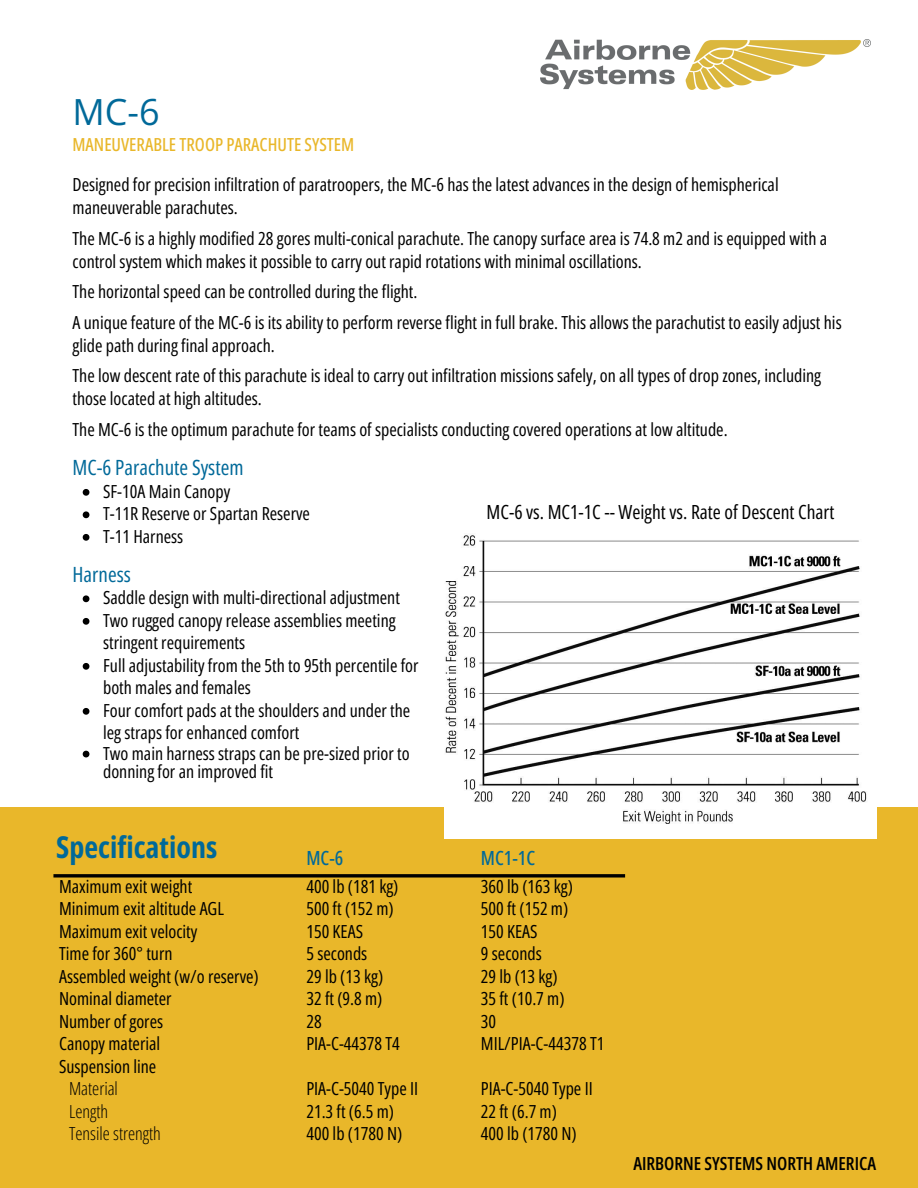
<style>
.page{position:relative;width:918px;height:1188px;background:#fff}
.page>*{position:absolute;margin:0;border:0;box-sizing:border-box;transform-origin:0 0}
.t1{font:36px "Open Sans";color:#006999}
.t2{font:700 30px "Open Sans Condensed";color:#006999}
.t3{font:21px "Open Sans Condensed";color:#006999}
.t4{font:19.5px "Open Sans Condensed";color:#000}
.t5{font:500 19.5px "Open Sans Condensed";color:#006999}
.t6{font:18px/23px "Open Sans Condensed";color:#000}
.t7{font:500 18px "Open Sans Condensed";color:#e9b72a}
.t8{font:300 18px "Open Sans Condensed";color:#000}
.t9{font:600 18px "Open Sans Condensed";color:#000}
</style>
<div class="page">
<div style="left:0;top:808px;width:918px;height:380px;background:#e9b72a"></div>
<img style="left:541px;top:40px;width:329px;height:49px">
<svg style="left:53px;top:874px;width:572px;height:4px;background:#241c06"></svg>
<svg style="left:83px;top:489px;width:6px;height:7px"></svg>
<svg style="left:83px;top:511px;width:6px;height:7px"></svg>
<svg style="left:83px;top:534px;width:6px;height:7px"></svg>
<svg style="left:83px;top:595px;width:6px;height:7px"></svg>
<svg style="left:83px;top:618px;width:6px;height:7px"></svg>
<svg style="left:83px;top:663px;width:6px;height:7px"></svg>
<svg style="left:83px;top:708px;width:6px;height:7px"></svg>
<svg style="left:83px;top:751px;width:6px;height:6px"></svg>
<img style="left:445px;top:535px;width:432px;height:304px">
<h1 class="t1" style="left:73px;top:87px;width:89px">MC-6</h1>
<h5 class="t7" style="left:73px;top:132px;width:283px">MANEUVERABLE TROOP PARACHUTE SYSTEM</h5>
<p class="t6" style="left:73px;top:173px;width:708px">Designed for precision infiltration of paratroopers, the MC-6 has the latest advances in the design of hemispherical maneuverable parachutes.</p>
<p class="t6" style="left:73px;top:226px;width:756px">The MC-6 is a highly modified 28 gores multi-conical parachute. The canopy surface area is 74.8 m2 and is equipped with a control system which makes it possible to carry out rapid rotations with minimal oscillations.</p>
<p class="t6" style="left:73px;top:280px;width:346px">The horizontal speed can be controlled during the flight.</p>
<p class="t6" style="left:73px;top:310px;width:771px">A unique feature of the MC-6 is its ability to perform reverse flight in full brake. This allows the parachutist to easily adjust his glide path during final approach.</p>
<p class="t6" style="left:73px;top:364px;width:750px">The low descent rate of this parachute is ideal to carry out infiltration missions safely, on all types of drop zones, including those located at high altitudes.</p>
<p class="t6" style="left:73px;top:417px;width:657px">The MC-6 is the optimum parachute for teams of specialists conducting covered operations at low altitude.</p>
<h4 class="t3" style="left:73px;top:453px;width:172px">MC-6 Parachute System</h4>
<p class="t6" style="left:103px;top:479px;width:129px">SF-10A Main Canopy</p>
<p class="t6" style="left:103px;top:502px;width:208px">T-11R Reserve or Spartan Reserve</p>
<p class="t6" style="left:103px;top:524px;width:82px">T-11 Harness</p>
<p class="t4" style="left:487px;top:499px;width:349px">MC-6 vs. MC1-1C -- Weight vs. Rate of Descent Chart</p>
<p class="t3" style="left:73px;top:559px;width:60px">Harness</p>
<p class="t6" style="left:103px;top:586px;width:298px">Saddle design with multi-directional adjustment</p>
<p class="t6" style="left:103px;top:609px;width:294px;line-height:22.5px">Two rugged canopy release assemblies meeting stringent requirements</p>
<p class="t6" style="left:103px;top:654px;width:317px;line-height:22.5px">Full adjustability from the 5th to 95th percentile for both males and females</p>
<p class="t6" style="left:103px;top:699px;width:309px;line-height:22.5px">Four comfort pads at the shoulders and under the leg straps for enhanced comfort</p>
<p class="t6" style="left:103px;top:744px;width:308px;line-height:18px">Two main harness straps can be pre-sized prior to donning for an improved fit</p>
<p class="t2" style="left:56px;top:826px;width:162px">Specifications</p>
<p class="t6" style="left:59px;top:874px;width:135px">Maximum exit weight</p>
<h4 class="t6" style="left:59px;top:897px;width:166px">Minimum exit altitude AGL</h4>
<p class="t6" style="left:59px;top:919px;width:140px">Maximum exit velocity</p>
<p class="t6" style="left:59px;top:942px;width:115px">Time for 360° turn</p>
<p class="t6" style="left:59px;top:964px;width:201px">Assembled weight (w/o reserve)</p>
<p class="t6" style="left:59px;top:987px;width:114px">Nominal diameter</p>
<p class="t6" style="left:59px;top:1009px;width:106px">Number of gores</p>
<h2 class="t6" style="left:59px;top:1032px;width:103px">Canopy material</h2>
<h3 class="t6" style="left:59px;top:1054px;width:99px">Suspension line</h3>
<p class="t8" style="left:69px;top:1076px;width:50px">Material</p>
<p class="t8" style="left:69px;top:1099px;width:41px">Length</p>
<p class="t8" style="left:69px;top:1121px;width:93px">Tensile strength</p>
<p class="t5" style="left:306px;top:845px;width:38px">MC-6</p>
<p class="t5" style="left:481px;top:845px;width:56px">MC1-1C</p>
<p class="t6" style="left:481px;top:874px;width:94px">360 lb (163 kg)</p>
<p class="t6" style="left:481px;top:897px;width:89px">500 ft (152 m)</p>
<p class="t6" style="left:481px;top:919px;width:58px">150 KEAS</p>
<p class="t6" style="left:481px;top:942px;width:62px">9 seconds</p>
<p class="t6" style="left:481px;top:964px;width:78px">29 lb (13 kg)</p>
<p class="t6" style="left:481px;top:987px;width:85px">35 ft (10.7 m)</p>
<p class="t6" style="left:481px;top:1009px;width:17px">30</p>
<p class="t6" style="left:481px;top:1032px;width:125px">MIL/PIA-C-44378 T1</p>
<p class="t6" style="left:481px;top:1077px;width:113px">PIA-C-5040 Type II</p>
<p class="t6" style="left:481px;top:1099px;width:78px">22 ft (6.7 m)</p>
<p class="t6" style="left:481px;top:1122px;width:97px">400 lb (1780 N)</p>
<p class="t6" style="left:306px;top:874px;width:94px">400 lb (181 kg)</p>
<p class="t6" style="left:306px;top:897px;width:89px">500 ft (152 m)</p>
<h3 class="t6" style="left:306px;top:919px;width:58px">150 KEAS</h3>
<p class="t6" style="left:306px;top:942px;width:62px">5 seconds</p>
<p class="t6" style="left:306px;top:964px;width:78px">29 lb (13 kg)</p>
<p class="t6" style="left:306px;top:987px;width:78px">32 ft (9.8 m)</p>
<p class="t6" style="left:306px;top:1009px;width:17px">28</p>
<p class="t6" style="left:306px;top:1032px;width:95px">PIA-C-44378 T4</p>
<p class="t6" style="left:306px;top:1077px;width:113px">PIA-C-5040 Type II</p>
<p class="t6" style="left:306px;top:1099px;width:89px">21.3 ft (6.5 m)</p>
<p class="t6" style="left:306px;top:1122px;width:97px">400 lb (1780 N)</p>
<h4 class="t9" style="left:634px;top:1151px;width:244px">AIRBORNE SYSTEMS NORTH AMERICA</h4>
</div>
